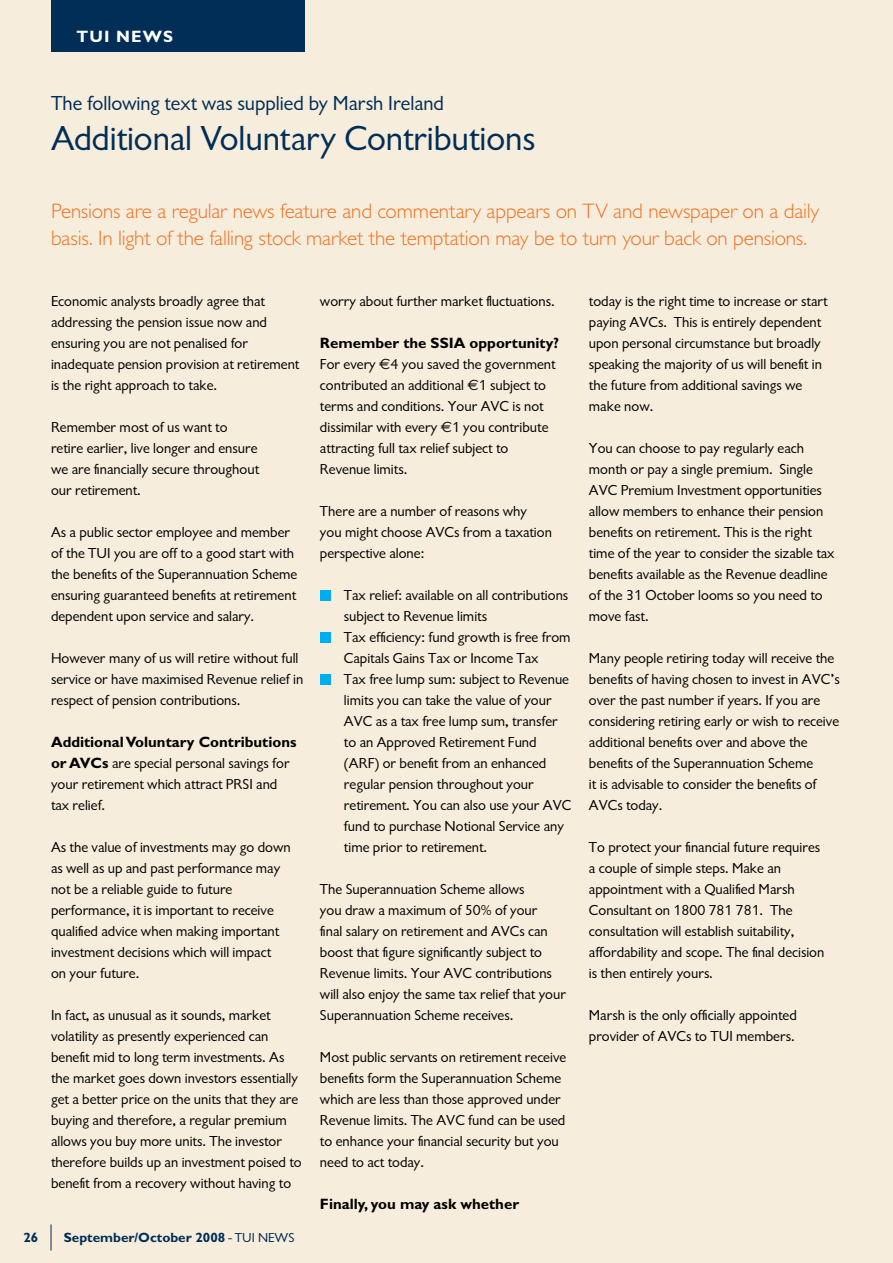
<style>
.page{position:relative;width:893px;height:1263px;background:#f7eddc}
.page>*{position:absolute;margin:0;border:0;box-sizing:border-box;transform-origin:0 0}
.t1{font:36px "Gill Sans";letter-spacing:-.005em;color:#002e56}
.t2{font:300 21px/27px "Gill Sans";letter-spacing:-.01em;color:#f37021}
.t3{font:21px "Gill Sans";color:#002e56}
.t4{font:700 16.5px "Gill Sans";letter-spacing:.065em;color:#fff}
.t5{font:15px/21px "Gill Sans";color:#000}
.t6{font:700 15px "Gill Sans";color:#000}
.t7{font:700 13.5px "Gill Sans";color:#002e56}
.s1{font-weight:700}
.s2{font-weight:400}
.s3{font-family:"Euro Sans"}
</style>
<div class="page">
<div style="left:320px;top:590px;width:10px;height:10px;background:#00aeef"></div>
<div style="left:320px;top:632px;width:10px;height:10px;background:#00aeef"></div>
<div style="left:320px;top:674px;width:10px;height:10px;background:#00aeef"></div>
<svg style="left:51px;top:1225px;width:1px;height:25px"></svg>
<div style="left:51px;top:0;width:253px;height:51px;background:#002e56"></div>
<p class="t4" style="left:77px;top:26px;width:98px">TUI NEWS</p>
<h2 class="t3" style="left:51px;top:91px;width:394px">The following text was supplied by Marsh Ireland</h2>
<h1 class="t1" style="left:51px;top:117px;width:486px">Additional Voluntary Contributions</h1>
<h2 class="t2" style="left:51px;top:197px;width:770px">Pensions are a regular news feature and commentary appears on TV and newspaper on a daily basis. In light of the falling stock market the temptation may be to turn your back on pensions.</h2>
<p class="t5" style="left:51px;top:291px;width:250px">Economic analysts broadly agree that addressing the pension issue now and ensuring you are not penalised for inadequate pension provision at retirement is the right approach to take.</p>
<p class="t5" style="left:51px;top:417px;width:210px">Remember most of us want to retire earlier, live longer and ensure we are financially secure throughout our retirement.</p>
<p class="t5" style="left:51px;top:522px;width:248px">As a public sector employee and member of the TUI you are off to a good start with the benefits of the Superannuation Scheme ensuring guaranteed benefits at retirement dependent upon service and salary.</p>
<p class="t5" style="left:51px;top:648px;width:254px">However many of us will retire without full service or have maximised Revenue relief in respect of pension contributions.</p>
<p class="t5" style="left:51px;top:732px;width:247px"><span class="s1">Additional Voluntary Contributions or AVCs</span> are special personal savings for your retirement which attract PRSI and tax relief.</p>
<p class="t5" style="left:51px;top:837px;width:241px">As the value of investments may go down as well as up and past performance may not be a reliable guide to future performance, it is important to receive qualified advice when making important investment decisions which will impact<br>on your future.</p>
<p class="t5" style="left:51px;top:1005px;width:252px">In fact, as unusual as it sounds, market volatility as presently experienced can benefit mid to long term investments. As the market goes down investors essentially get a better price on the units that they are buying and therefore, a regular premium allows you buy more units. The investor therefore builds up an investment poised to benefit from a recovery without having to</p>
<p class="t7" style="left:23px;top:1229px;width:16px">26</p>
<p class="t7" style="left:64px;top:1229px;width:232px">September/October 2008 <span class="s2">- TUI NEWS</span></p>
<p class="t5" style="left:320px;top:291px;width:236px">worry about further market fluctuations.</p>
<p class="t5" style="left:320px;top:333px;width:240px"><span class="s1">Remember the SSIA opportunity?<br></span>For every <span class="s3">€</span>4 you saved the government contributed an additional <span class="s3">€</span>1 subject to terms and conditions. Your AVC is not dissimilar with every <span class="s3">€</span>1 you contribute attracting full tax relief subject to Revenue limits.</p>
<p class="t5" style="left:320px;top:501px;width:233px">There are a number of reasons why you might choose AVCs from a taxation perspective alone:</p>
<p class="t5" style="left:344px;top:585px;width:229px">Tax relief: available on all contributions subject to Revenue limits<br>Tax efficiency: fund growth is free from Capitals Gains Tax or Income Tax<br>Tax free lump sum: subject to Revenue limits you can take the value of your AVC as a tax free lump sum, transfer to an Approved Retirement Fund (ARF) or benefit from an enhanced regular pension throughout your retirement. You can also use your AVC fund to purchase Notional Service any time prior to retirement.</p>
<p class="t5" style="left:320px;top:879px;width:248px">The Superannuation Scheme allows<br>you draw a maximum of 50% of your<br>final salary on retirement and AVCs can boost that figure significantly subject to Revenue limits. Your AVC contributions will also enjoy the same tax relief that your Superannuation Scheme receives.</p>
<p class="t5" style="left:320px;top:1047px;width:248px">Most public servants on retirement receive benefits form the Superannuation Scheme which are less than those approved under Revenue limits. The AVC fund can be used to enhance your financial security but you need to act today.</p>
<p class="t6" style="left:320px;top:1195px;width:201px">Finally, you may ask whether</p>
<p class="t5" style="left:589px;top:291px;width:240px">today is the right time to increase or start paying AVCs. This is entirely dependent upon personal circumstance but broadly speaking the majority of us will benefit in the future from additional savings we make now.</p>
<p class="t5" style="left:589px;top:438px;width:247px">You can choose to pay regularly each month or pay a single premium. Single AVC Premium Investment opportunities allow members to enhance their pension benefits on retirement. This is the right time of the year to consider the sizable tax benefits available as the Revenue deadline of the 31 October looms so you need to move fast.</p>
<p class="t5" style="left:589px;top:648px;width:252px">Many people retiring today will receive the benefits of having chosen to invest in AVC’s over the past number if years. If you are considering retiring early or wish to receive additional benefits over and above the benefits of the Superannuation Scheme<br>it is advisable to consider the benefits of AVCs today.</p>
<p class="t5" style="left:589px;top:837px;width:237px">To protect your financial future requires a couple of simple steps. Make an appointment with a Qualified Marsh Consultant on 1800 781 781. The consultation will establish suitability, affordability and scope. The final decision is then entirely yours.</p>
<p class="t5" style="left:589px;top:1005px;width:209px">Marsh is the only officially appointed provider of AVCs to TUI members.</p>
</div>
